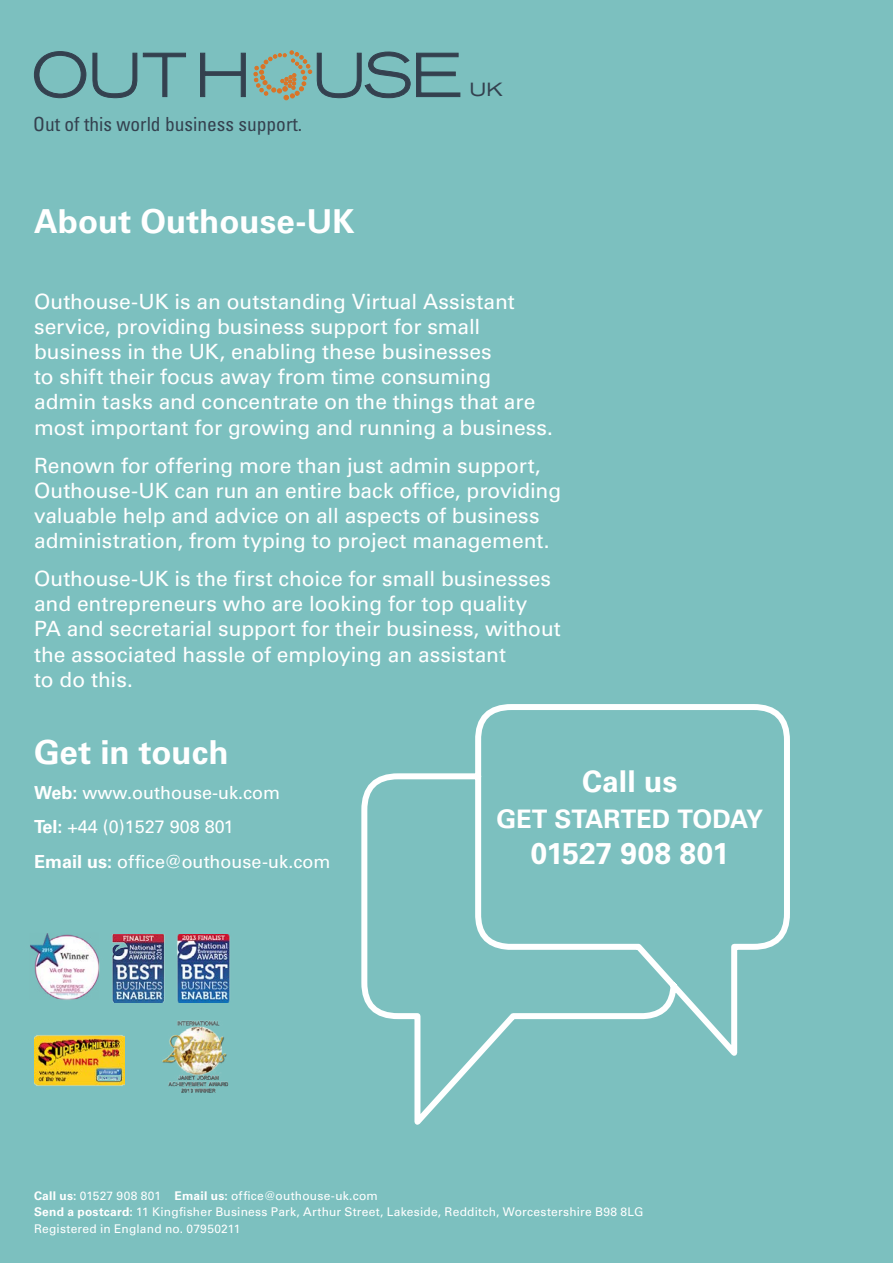
<style>
.page{position:relative;width:893px;height:1263px;background:#7cc0bf}
.page>*{position:absolute;margin:0;border:0;box-sizing:border-box;transform-origin:0 0}
.t1{font:700 33px "Univers LT Std";color:#fff}
.t2{font:700 30px "Univers LT Std";color:#fff}
.t3{font:700 25.5px "Univers LT Std";letter-spacing:-.005em;color:#fff}
.t4{font:21px/25.2px "Univers LT Std";letter-spacing:-.005em;color:#fff}
.t5{font:condensed 19.5px "Univers LT Std";color:#34414f}
.t6{font:expanded 18.9px "Akzidenz Grotesk BQ";color:#34414f}
.t7{font:18px/34.3px "Univers LT Std";color:#fff}
.t8{font:12px/16.5px "Univers LT Std";letter-spacing:.015em;color:#fff}
.s1{font-weight:700}
</style>
<div class="page">
<svg style="left:361px;top:704px;width:429px;height:421px"></svg>
<svg style="left:200px;top:52px;width:46px;height:45px"></svg>
<svg style="left:34px;top:51px;width:152px;height:48px"></svg>
<svg style="left:253px;top:51px;width:208px;height:49px"></svg>
<img style="left:177px;top:935px;width:53px;height:67px">
<img style="left:112px;top:935px;width:53px;height:67px">
<img style="left:163px;top:1020px;width:66px;height:72px">
<img style="left:30px;top:933px;width:84px;height:67px">
<img style="left:35px;top:1035px;width:90px;height:51px">
<p class="t5" style="left:33px;top:112px;width:270px">Out of this world business support.</p>
<h1 class="t1" style="left:34px;top:202px;width:322px">About Outhouse-UK</h1>
<p class="t6" style="left:469px;top:79px;width:34px">UK</p>
<p class="t4" style="left:34px;top:289px;width:520px">Outhouse-UK is an outstanding Virtual Assistant service, providing business support for small business in the UK, enabling these businesses<br>to shift their focus away from time consuming admin tasks and concentrate on the things that are most important for growing and running a business.</p>
<p class="t4" style="left:34px;top:453px;width:529px">Renown for offering more than just admin support, Outhouse-UK can run an entire back office, providing valuable help and advice on all aspects of business administration, from typing to project management.</p>
<p class="t4" style="left:34px;top:566px;width:528px">Outhouse-UK is the first choice for small businesses and entrepreneurs who are looking for top quality<br>PA and secretarial support for their business, without the associated hassle of employing an assistant<br>to do this.</p>
<h1 class="t1" style="left:34px;top:733px;width:196px">Get in touch</h1>
<p class="t7" style="left:34px;top:775px;width:298px"><span class="s1">Web:</span> www.outhouse-uk.com<br><span class="s1">Tel:</span> +44 (0)1527 908 801<br><span class="s1">Email us:</span> office@outhouse-uk.com</p>
<h2 class="t2" style="left:582px;top:764px;width:97px">Call us</h2>
<p class="t3" style="left:496px;top:804px;width:268px">GET STARTED TODAY</p>
<h2 class="t2" style="left:531px;top:836px;width:200px">01527 908 801</h2>
<p class="t8" style="left:34px;top:1187px;width:611px"><span class="s1">Call us:</span> 01527 908 801 <span class="s1">Email us:</span> office@outhouse-uk.com<br><span class="s1">Send a postcard:</span> 11 Kingfisher Business Park, Arthur Street, Lakeside, Redditch, Worcestershire B98 8LG<br>Registered in England no. 07950211</p>
</div>
